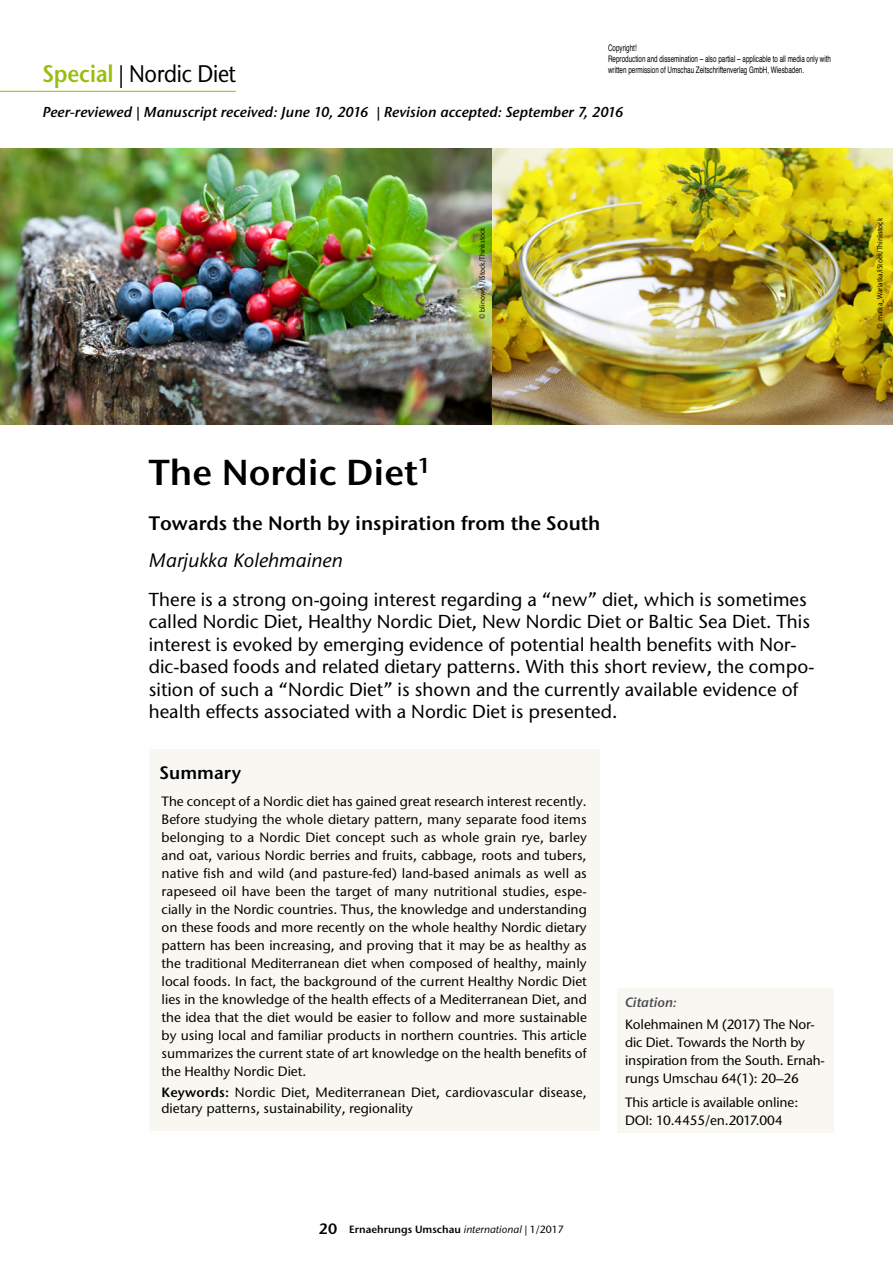
<style>
.page{position:relative;width:893px;height:1263px;background:#fff}
.page>*{position:absolute;margin:0;border:0;box-sizing:border-box;transform-origin:0 0}
._01_1_Head_24_Pkt_bo{font:600 36px "Stone Sans ITC Pro";color:#000}
.t1{font:500 24px "Stone Sans ITC Std";letter-spacing:-.01em;color:#000;scale:.9 1}
._02_1_Subhead{font:600 19.5px "Stone Sans ITC Pro";color:#000}
._02_2_Subhead_Autore{font:italic 500 19.5px "Stone Sans ITC Std";color:#000}
._03_1_Vorspann_12_5{font:500 18.75px/22.5px "Stone Sans ITC Std";color:#000}
.t2{font:600 18px "Stone Sans ITC Pro";color:#000}
.t3{font:italic 600 14.4px "Stone Sans ITC Pro";color:#000}
._20_3_1_Zusammenfass{font:500 13.5px/18px "Stone Sans ITC Std";color:#000}
.t4{font:italic 600 13.5px "Stone Sans ITC Pro";color:#4b4b4d}
.t5{font:600 10.5px "Stone Sans ITC Pro";color:#000}
.t6{font:9px/10.8px "Helvetica";color:#000;scale:.7 1}
._05_7_Bildnachweis{font:500 7.5px "Stone Sans ITC Std";color:#000;scale:.9 1}
.s1{font-family:"Stone Sans ITC Pro";font-weight:600;color:#97bf0d}
.s2{font-family:"Stone Sans ITC Pro";font-weight:600}
.s3{font-size:15px}
.s4{font-family:"Stone Sans ITC Std";font-weight:500;font-style:italic}
.s5{font-family:"Stone Sans ITC Std";font-weight:500}
</style>
<div class="page">
<hr style="left:0;top:91px;width:236px;height:1px;background:#97bf0d">
<div style="left:149px;top:749px;width:451px;height:382px;background:#f8f7f1"></div>
<div style="left:617px;top:988px;width:216px;height:145px;background:#f8f7f1"></div>
<img style="left:0;top:149px;width:893px;height:275px">
<p class="t6" style="left:608px;top:43px;width:43px">Copyright!</p>
<p class="t6" style="left:608px;top:54px;width:320px">Reproduction and dissemination – also partial – applicable to all media only with written permission of Umschau Zeitschriftenverlag GmbH, Wiesbaden.</p>
<h2 class="t1" style="left:43px;top:59px;width:216px"><span class="s1">Special</span> | Nordic Diet</h2>
<p class="t3" style="left:43px;top:103px;width:582px">Peer-reviewed | Manuscript received: June 10, 2016 | Revision accepted: September 7, 2016</p>
<p class="_05_7_Bildnachweis" style="left:478px;top:319px;width:103px;rotate:-90deg">© blinow61/iStock/Thinkstock</p>
<p class="_05_7_Bildnachweis" style="left:875px;top:329px;width:124px;rotate:-90deg">© matka_Wariatka/iStock/Thinkstock</p>
<p class="_01_1_Head_24_Pkt_bo" style="left:149px;top:450px;width:284px">The Nordic Diet<sup>1</sup></p>
<p class="_02_1_Subhead" style="left:149px;top:511px;width:453px">Towards the North by inspiration from the South</p>
<p class="_02_2_Subhead_Autore" style="left:149px;top:548px;width:195px">Marjukka Kolehmainen</p>
<p class="_03_1_Vorspann_12_5" style="left:149px;top:588px;width:667px">There is a strong on-going interest regarding a “new” diet, which is sometimes called Nordic Diet, Healthy Nordic Diet, New Nordic Diet or Baltic Sea Diet. This interest is evoked by emerging evidence of potential health benefits with Nor&shy;dic-based foods and related dietary patterns. With this short review, the compo&shy;sition of such a “Nordic Diet” is shown and the currently available evidence of health effects associated with a Nordic Diet is presented.</p>
<p class="t2" style="left:159px;top:762px;width:83px">Summary</p>
<p class="_20_3_1_Zusammenfass" style="left:162px;top:792px;width:427px;text-align:justify">The concept of a Nordic diet has gained great research interest recently.<br>Before studying the whole dietary pattern, many separate food items belonging to a Nordic Diet concept such as whole grain rye, barley and oat, various Nordic berries and fruits, cabbage, roots and tubers, native fish and wild (and pasture-fed) land-based animals as well as rapeseed oil have been the target of many nutritional studies, espe&shy;cially in the Nordic countries. Thus, the knowledge and understanding on these foods and more recently on the whole healthy Nordic dietary pattern has been increasing, and proving that it may be as healthy as the traditional Mediterranean diet when composed of healthy, mainly local foods. In fact, the background of the current Healthy Nordic Diet lies in the knowledge of the health effects of a Mediterranean Diet, and the idea that the diet would be easier to follow and more sustainable by using local and familiar products in northern countries. This article summarizes the current state of art knowledge on the health benefits of the Healthy Nordic Diet.</p>
<p class="_20_3_1_Zusammenfass" style="left:162px;top:1083px;width:427px;line-height:16.5px"><span class="s2">Keywords:</span> Nordic Diet, Mediterranean Diet, cardiovascular disease, dietary patterns, sustainability, regionality</p>
<p class="t4" style="left:625px;top:994px;width:53px">Citation:</p>
<p class="_20_3_1_Zusammenfass" style="left:625px;top:1015px;width:201px">Kolehmainen M (2017) The Nor&shy;dic Diet. Towards the North by inspiration from the South. Ernah&shy;rungs Umschau 64(1): 20–26</p>
<p class="_20_3_1_Zusammenfass" style="left:625px;top:1093px;width:175px">This article is available online:<br>DOI: 10.4455/en.2017.004</p>
<p class="t5" style="left:319px;top:1222px;width:247px"><span class="s3">20</span> Ernaehrungs Umschau <span class="s4">international</span> <span class="s5">| 1/2017</span></p>
</div>
